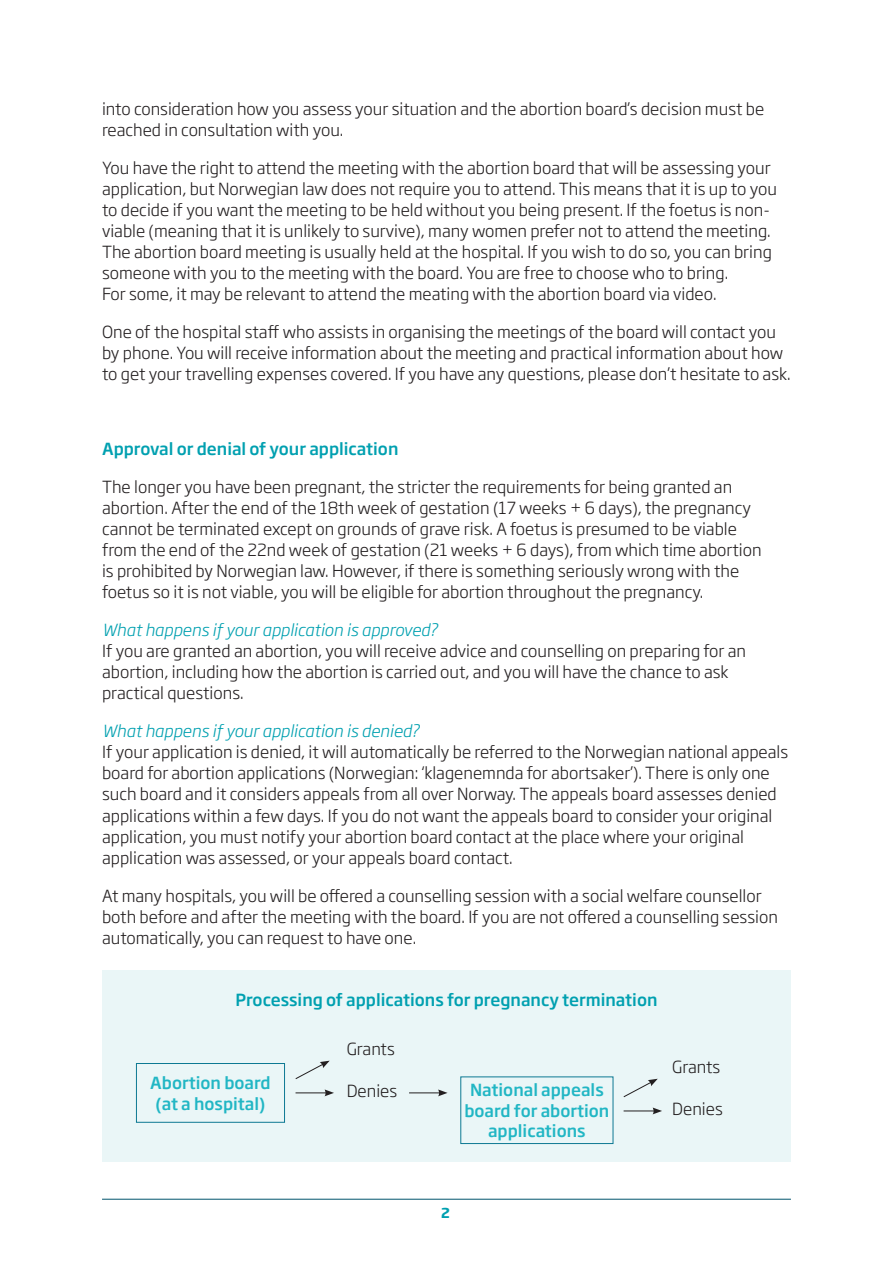
<style>
.page{position:relative;width:893px;height:1263px;background:#fff}
.page>*{position:absolute;margin:0;border:0;box-sizing:border-box;transform-origin:0 0}
.t1{font:300 16.5px/21px "Soho Gothic Pro";color:#231f20}
.t2{font:500 16.5px "Soho Gothic Pro";color:#00a0b0}
.t3{font:italic 300 16.5px "Soho Gothic Pro";color:#00a0b0}
.t4{font:500 16.5px/20.2px "Soho Gothic Pro";color:#21b6c4;text-align:center}
.t5{font:700 13.5px "Soho Gothic Pro";color:#00a0b0}
</style>
<div class="page">
<hr style="left:102px;top:1199px;width:689px;height:1px;background:#00536d">
<div style="left:102px;top:971px;width:689px;height:191px;background:#eaf6f7"></div>
<div style="left:136px;top:1063px;width:149px;height:60px;border:1px solid #0d7993"></div>
<div style="left:460px;top:1076px;width:153px;height:68px;border:1px solid #0d7993"></div>
<hr style="left:296px;top:1092px;width:31px;height:1px;background:#231f20">
<svg style="left:325px;top:1089px;width:9px;height:7px"></svg>
<hr style="left:624px;top:1110px;width:31px;height:1px;background:#231f20">
<svg style="left:653px;top:1107px;width:9px;height:7px"></svg>
<svg style="left:295px;top:1061px;width:35px;height:18px"></svg>
<svg style="left:623px;top:1079px;width:35px;height:19px"></svg>
<hr style="left:409px;top:1092px;width:31px;height:1px;background:#231f20">
<svg style="left:438px;top:1089px;width:10px;height:7px"></svg>
<p class="t1" style="left:102px;top:97px;width:664px">into consideration how you assess your situation and the abortion board’s decision must be reached in consultation with you.</p>
<p class="t1" style="left:102px;top:156px;width:676px">You have the right to attend the meeting with the abortion board that will be assessing your application, but Norwegian law does not require you to attend. This means that it is up to you to decide if you want the meeting to be held without you being present. If the foetus is non&shy;viable (meaning that it is unlikely to survive), many women prefer not to attend the meeting.<br>The abortion board meeting is usually held at the hospital. If you wish to do so, you can bring someone with you to the meeting with the board. You are free to choose who to bring.<br>For some, it may be relevant to attend the meating with the abortion board via video.</p>
<p class="t1" style="left:102px;top:320px;width:690px">One of the hospital staff who assists in organising the meetings of the board will contact you by phone. You will receive information about the meeting and practical information about how to get your travelling expenses covered. If you have any questions, please don’t hesitate to ask.</p>
<p class="t2" style="left:102px;top:436px;width:298px">Approval or denial of your application</p>
<p class="t1" style="left:102px;top:476px;width:661px">The longer you have been pregnant, the stricter the requirements for being granted an abortion. After the end of the 18th week of gestation (17 weeks + 6 days), the pregnancy cannot be terminated except on grounds of grave risk. A foetus is presumed to be viable from the end of the 22nd week of gestation (21 weeks + 6 days), from which time abortion is prohibited by Norwegian law. However, if there is something seriously wrong with the foetus so it is not viable, you will be eligible for abortion throughout the pregnancy.</p>
<p class="t3" style="left:102px;top:617px;width:337px">What happens if your application is approved?</p>
<p class="t1" style="left:102px;top:640px;width:646px">If you are granted an abortion, you will receive advice and counselling on preparing for an abortion, including how the abortion is carried out, and you will have the chance to ask practical questions.</p>
<p class="t3" style="left:102px;top:718px;width:319px">What happens if your application is denied?</p>
<p class="t1" style="left:102px;top:741px;width:688px">If your application is denied, it will automatically be referred to the Norwegian national appeals board for abortion applications (Norwegian: ‘klagenemnda for abortsaker’). There is only one such board and it considers appeals from all over Norway. The appeals board assesses denied applications within a few days. If you do not want the appeals board to consider your original application, you must notify your abortion board contact at the place where your original application was assessed, or your appeals board contact.</p>
<p class="t1" style="left:102px;top:884px;width:677px">At many hospitals, you will be offered a counselling session with a social welfare counsellor both before and after the meeting with the board. If you are not offered a counselling session automatically, you can request to have one.</p>
<p class="t2" style="left:235px;top:987px;width:424px">Processing of applications for pregnancy termination</p>
<p class="t1" style="left:347px;top:1037px;width:50px">Grants</p>
<p class="t1" style="left:347px;top:1079px;width:52px">Denies</p>
<p class="t4" style="left:150px;top:1072px;width:122px">Abortion board (at a hospital)</p>
<p class="t4" style="left:464px;top:1079px;width:147px">National appeals board for abortion applications</p>
<p class="t1" style="left:672px;top:1055px;width:50px">Grants</p>
<p class="t1" style="left:672px;top:1097px;width:52px">Denies</p>
<p class="t5" style="left:441px;top:1202px;width:10px">2</p>
</div>
